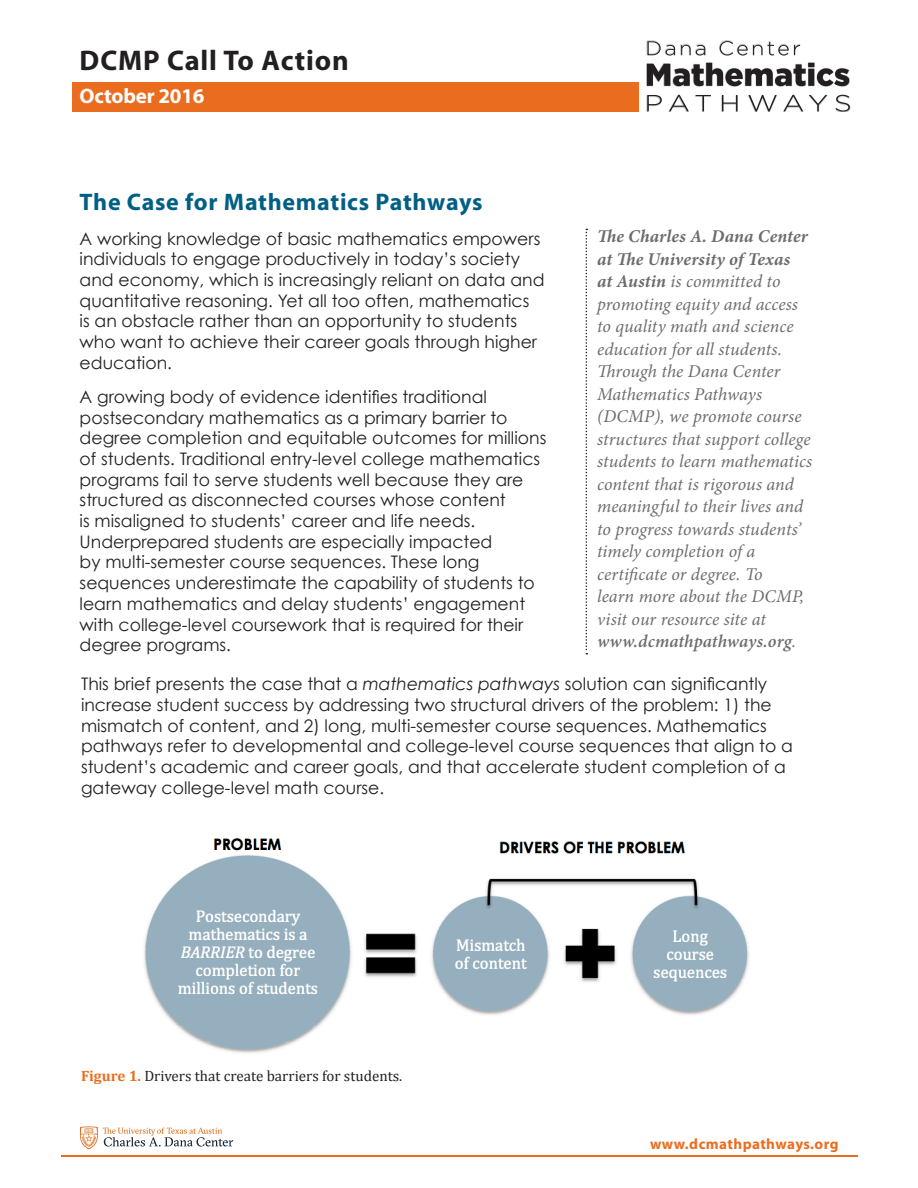
<style>
.page{position:relative;width:918px;height:1188px;background:#fff}
.page>*{position:absolute;margin:0;border:0;box-sizing:border-box;transform-origin:0 0}
.t1{font:700 28.5px "Myriad";letter-spacing:.03em;color:#231f20}
.t2{font:700 24px "Myriad";letter-spacing:.03em;color:#005f85}
.t3{font:700 21px "Myriad";letter-spacing:-.01em;color:#fff}
.t4{font:italic 18px/22.5px "Minion Pro";color:#6c6d70}
.t5{font:17.25px/20.7px "Century Gothic";color:#231f20}
.t6{font:15px "Cambria";color:#231f20}
.t7{font:700 15px "Myriad";letter-spacing:.03em;color:#ea6d1f}
.s1{font-weight:700}
.s2{font-weight:600}
.s3{font-style:italic}
.s4{font-weight:700;color:#ea6d1f}
</style>
<div class="page">
<img style="left:144px;top:838px;width:605px;height:215px">
<div style="left:72px;top:82px;width:566px;height:30px;background:#ea6d1f"></div>
<svg style="left:647px;top:63px;width:202px;height:23px"></svg>
<svg style="left:647px;top:95px;width:15px;height:16px"></svg>
<svg style="left:669px;top:95px;width:20px;height:16px"></svg>
<svg style="left:696px;top:95px;width:15px;height:16px"></svg>
<svg style="left:722px;top:95px;width:16px;height:16px"></svg>
<svg style="left:748px;top:95px;width:29px;height:16px"></svg>
<svg style="left:783px;top:95px;width:20px;height:16px"></svg>
<svg style="left:809px;top:95px;width:18px;height:16px"></svg>
<svg style="left:835px;top:95px;width:15px;height:17px"></svg>
<svg style="left:648px;top:41px;width:27px;height:14px"></svg>
<svg style="left:681px;top:45px;width:24px;height:10px"></svg>
<svg style="left:720px;top:41px;width:42px;height:14px"></svg>
<svg style="left:768px;top:42px;width:32px;height:13px"></svg>
<svg style="left:586px;top:229px;width:1px;height:425px"></svg>
<hr style="left:62px;top:1155px;width:796px;height:2px;background:#ea6d1f">
<svg style="left:80px;top:1126px;width:153px;height:23px"></svg>
<h1 class="t1" style="left:80px;top:46px;width:271px">DCMP Call To Action</h1>
<p class="t3" style="left:80px;top:85px;width:126px">October 2016</p>
<h2 class="t2" style="left:80px;top:190px;width:404px">The Case for Mathematics Pathways</h2>
<p class="t5" style="left:80px;top:227px;width:466px">A working knowledge of basic mathematics empowers individuals to engage productively in today’s society and economy, which is increasingly reliant on data and quantitative reasoning. Yet all too often, mathematics<br>is an obstacle rather than an opportunity to students who want to achieve their career goals through higher education.</p>
<p class="t5" style="left:80px;top:386px;width:468px">A growing body of evidence identifies traditional postsecondary mathematics as a primary barrier to degree completion and equitable outcomes for millions of students. Traditional entry-level college mathematics programs fail to serve students well because they are structured as disconnected courses whose content<br>is misaligned to students’ career and life needs.<br>Underprepared students are especially impacted<br>by multi-semester course sequences. These long sequences underestimate the capability of students to learn mathematics and delay students’ engagement with college-level coursework that is required for their degree programs.</p>
<p class="t4" style="left:597px;top:225px;width:217px"><span class="s1">The Charles A. Dana Center at The University of Texas<br>at Austin</span> is committed to promoting equity and access to quality math and science education for all students.<br>Through the Dana Center<br>Mathematics Pathways (DCMP), we promote course structures that support college students to learn mathematics content that is rigorous and meaningful to their lives and to progress towards students’ timely completion of a certificate or degree. To<br>learn more about the DCMP, visit our resource site at <span class="s2">www.dcmathpathways.org</span>.</p>
<p class="t5" style="left:81px;top:673px;width:714px">This brief presents the case that a <span class="s3">mathematics pathways</span> solution can significantly increase student success by addressing two structural drivers of the problem: 1) the mismatch of content, and 2) long, multi-semester course sequences. Mathematics pathways refer to developmental and college-level course sequences that align to a student’s academic and career goals, and that accelerate student completion of a gateway college-level math course.</p>
<p class="t6" style="left:81px;top:1067px;width:323px"><span class="s4">Figure 1.</span> Drivers that create barriers for students.</p>
<p class="t7" style="left:650px;top:1137px;width:190px">www.dcmathpathways.org</p>
</div>
